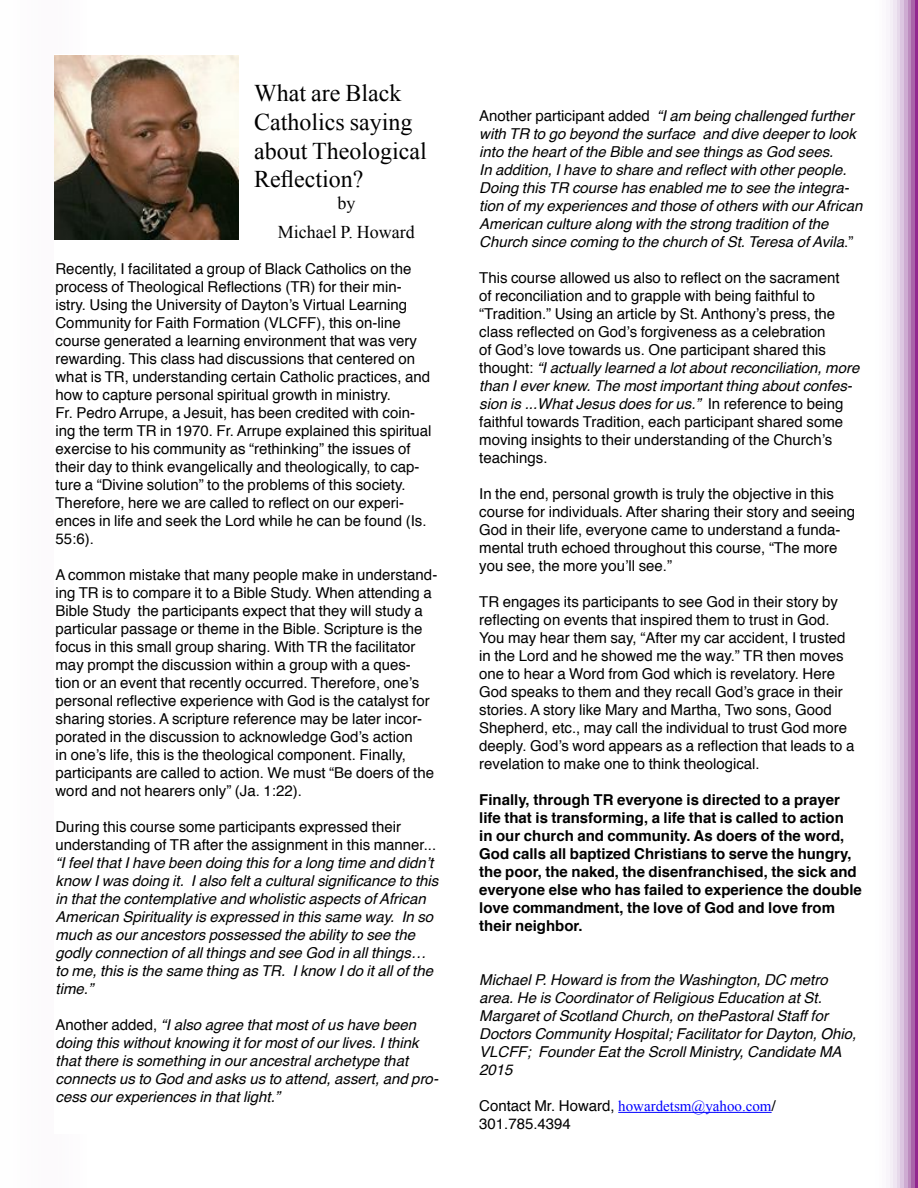
<style>
.page{position:relative;width:918px;height:1188px;background:#fff}
.page>*{position:absolute;margin:0;border:0;box-sizing:border-box;transform-origin:0 0}
.t1{font:24px/28.8px "Times New Roman";color:#000}
.t2{font:18px/28.8px "Times New Roman";color:#000;text-align:center}
.t3{font:15px/18px "Helvetica";color:#000}
.t4{font:italic 15px/18px "Helvetica";color:#000}
.t5{font:700 15px/18px "Helvetica";color:#000}
.t6{font:15px "Times New Roman";color:#00f}
.s1{font-style:normal}
.s2{font-style:italic}
.s3{font-family:"Helvetica";color:#000}
</style>
<div class="page">
<svg style="left:890px;top:0;width:28px;height:1188px;background:#d5b9d8"></svg>
<hr style="left:618px;top:1112px;width:154px;height:1px;background:#00f">
<img style="left:54px;top:56px;width:184px;height:184px">
<h1 class="t1" style="left:254px;top:78px;width:174px">What are Black<br>Catholics saying about Theological<br>Reflection?</h1>
<p class="t2" style="left:278px;top:188px;width:139px">by<br>Michael P. Howard</p>
<p class="t3" style="left:56px;top:260px;width:378px">Recently, I facilitated a group of Black Catholics on the process of Theological Reflections (TR) for their min&shy;istry. Using the University of Dayton’s Virtual Learning Community for Faith Formation (VLCFF), this on-line course generated a learning environment that was very rewarding. This class had discussions that centered on what is TR, understanding certain Catholic practices, and how to capture personal spiritual growth in ministry.<br>Fr. Pedro Arrupe, a Jesuit, has been credited with coin&shy;ing the term TR in 1970. Fr. Arrupe explained this spiritual exercise to his community as “rethinking” the issues of their day to think evangelically and theologically, to cap&shy;ture a “Divine solution” to the problems of this society.<br>Therefore, here we are called to reflect on our experi&shy;ences in life and seek the Lord while he can be found (Is.<br>55:6).</p>
<p class="t3" style="left:56px;top:566px;width:383px">A common mistake that many people make in understand&shy;ing TR is to compare it to a Bible Study. When attending a Bible Study the participants expect that they will study a particular passage or theme in the Bible. Scripture is the focus in this small group sharing. With TR the facilitator may prompt the discussion within a group with a ques&shy;tion or an event that recently occurred. Therefore, one’s personal reflective experience with God is the catalyst for sharing stories. A scripture reference may be later incor&shy;porated in the discussion to acknowledge God’s action<br>in one’s life, this is the theological component. Finally, participants are called to action. We must “Be doers of the word and not hearers only” (Ja. 1:22).</p>
<p class="t3" style="left:56px;top:818px;width:382px">During this course some participants expressed their understanding of TR after the assignment in this manner...</p>
<p class="t4" style="left:56px;top:854px;width:384px">“I feel that I have been doing this for a long time and didn’t know I was doing it. I also felt a cultural significance to this in that the contemplative and wholistic aspects of African American Spirituality is expressed in this same way. In so much as our ancestors possessed the ability to see the godly connection of all things and see God in all things… to me, this is the same thing as TR. I know I do it all of the time.”</p>
<p class="t4" style="left:56px;top:1016px;width:384px"><span class="s1">Another added,</span> “I also agree that most of us have been doing this without knowing it for most of our lives. I think that there is something in our ancestral archetype that connects us to God and asks us to attend, assert, and pro&shy;cess our experiences in that light.”</p>
<p class="t4" style="left:479px;top:107px;width:385px"><span class="s1">Another participant added</span> “I am being challenged further with TR to go beyond the surface and dive deeper to look into the heart of the Bible and see things as God sees.<br>In addition, I have to share and reflect with other people.<br>Doing this TR course has enabled me to see the integra&shy;tion of my experiences and those of others with our African American culture along with the strong tradition of the Church since coming to the church of St. Teresa of Avila<span class="s1">.”</span></p>
<p class="t3" style="left:479px;top:269px;width:382px">This course allowed us also to reflect on the sacrament<br>of reconciliation and to grapple with being faithful to “Tradition.” Using an article by St. Anthony’s press, the class reflected on God’s forgiveness as a celebration<br>of God’s love towards us. One participant shared this thought: <span class="s2">“I actually learned a lot about reconciliation, more than I ever knew. The most important thing about confes&shy;sion is ...What Jesus does for us.”</span> In reference to being faithful towards Tradition, each participant shared some moving insights to their understanding of the Church’s teachings.</p>
<p class="t3" style="left:479px;top:485px;width:378px">In the end, personal growth is truly the objective in this course for individuals. After sharing their story and seeing God in their life, everyone came to understand a funda&shy;mental truth echoed throughout this course, “The more you see, the more you’ll see.”</p>
<p class="t3" style="left:479px;top:593px;width:377px">TR engages its participants to see God in their story by reflecting on events that inspired them to trust in God.<br>You may hear them say, “After my car accident, I trusted in the Lord and he showed me the way.” TR then moves one to hear a Word from God which is revelatory. Here God speaks to them and they recall God’s grace in their stories. A story like Mary and Martha, Two sons, Good Shepherd, etc., may call the individual to trust God more deeply. God’s word appears as a reflection that leads to a revelation to make one to think theological.</p>
<p class="t5" style="left:479px;top:791px;width:384px">Finally, through TR everyone is directed to a prayer life that is transforming, a life that is called to action<br>in our church and community. As doers of the word, God calls all baptized Christians to serve the hungry, the poor, the naked, the disenfranchised, the sick and everyone else who has failed to experience the double love commandment, the love of God and love from their neighbor.</p>
<p class="t4" style="left:479px;top:971px;width:379px">Michael P. Howard is from the Washington, DC metro area. He is Coordinator of Religious Education at St.<br>Margaret of Scotland Church, on thePastoral Staff for Doctors Community Hospital; Facilitator for Dayton, Ohio, VLCFF; Founder Eat the Scroll Ministry, Candidate MA 2015</p>
<p class="t6" style="left:479px;top:1096px;width:298px"><span class="s3">Contact Mr. Howard,</span> howardetsm@yahoo.com<span class="s3">/</span></p>
<p class="t3" style="left:479px;top:1115px;width:93px">301.785.4394</p>
</div>
